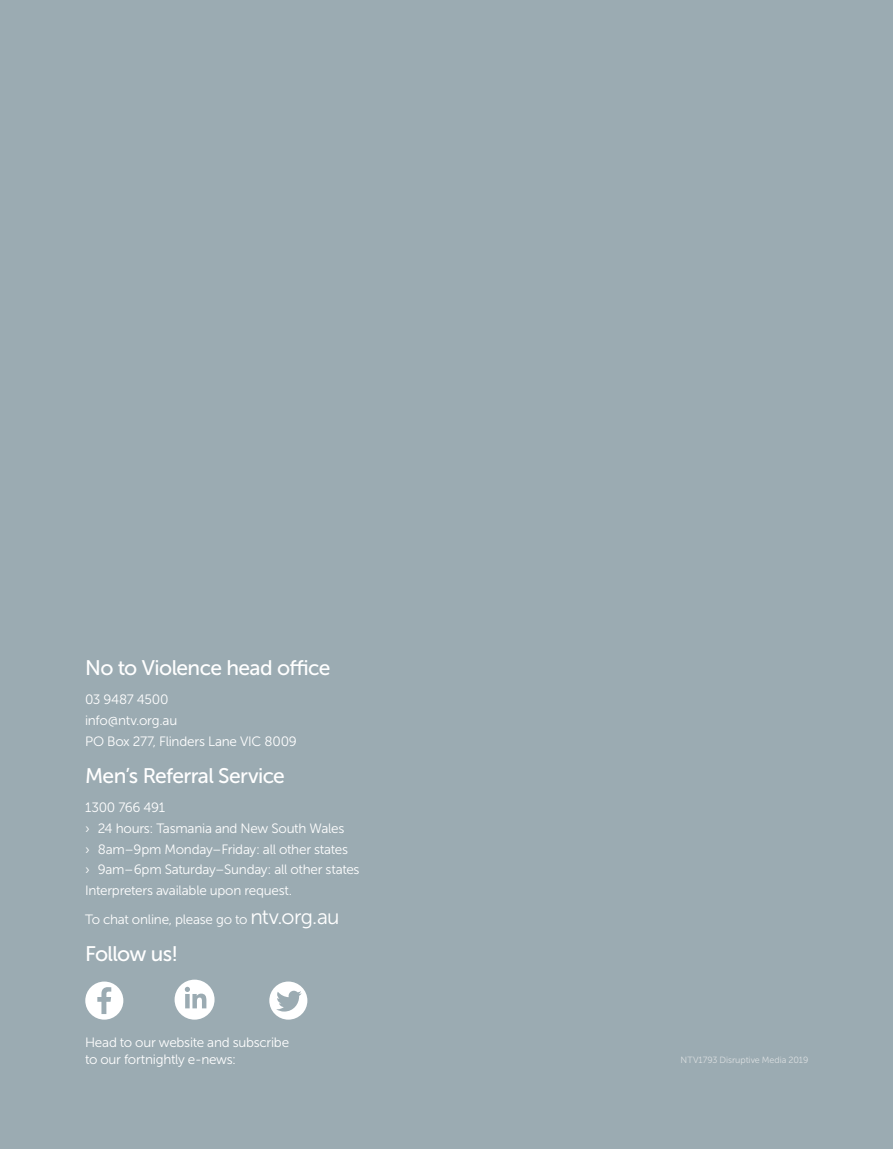
<style>
.page{position:relative;width:893px;height:1149px;background:#fff}
.page>*{position:absolute;margin:0;border:0;box-sizing:border-box;transform-origin:0 0}
.t1{font:21px "Museo Sans 500";letter-spacing:-.03em;color:#fff}
.t2{font:13.5px/20.7px "Museo Sans 300";letter-spacing:-.02em;color:#fff}
.t3{font:9px "Museo Sans 300";letter-spacing:-.005em;color:#dbdfe1}
.s1{font-size:21px}
</style>
<div class="page">
<div style="left:0;top:0;width:893px;height:1148px;background:#9babb2"></div>
<svg style="left:269px;top:981px;width:38px;height:38px"></svg>
<svg style="left:175px;top:979px;width:40px;height:40px"></svg>
<svg style="left:85px;top:981px;width:38px;height:38px"></svg>
<h1 class="t1" style="left:85px;top:656px;width:247px">No to Violence head office</h1>
<p class="t2" style="left:85px;top:689px;width:213px">03 9487 4500<br>info@ntv.org.au<br>PO Box 277, Flinders Lane VIC 8009</p>
<h1 class="t1" style="left:85px;top:763px;width:201px">Men’s Referral Service</h1>
<p class="t2" style="left:85px;top:796px;width:276px">1300 766 491<br>› 24 hours: Tasmania and New South Wales<br>› 8am–9pm Monday–Friday: all other states<br>› 9am–6pm Saturday–Sunday: all other states Interpreters available upon request.</p>
<p class="t2" style="left:85px;top:909px;width:256px">To chat online, please go to <span class="s1">ntv.org.au</span></p>
<h1 class="t1" style="left:85px;top:942px;width:94px">Follow us!</h1>
<p class="t2" style="left:85px;top:1034px;width:206px;line-height:16.5px">Head to our website and subscribe to our fortnightly e-news:</p>
<p class="t3" style="left:681px;top:1055px;width:129px">NTV1793 Disruptive Media 2019</p>
</div>
